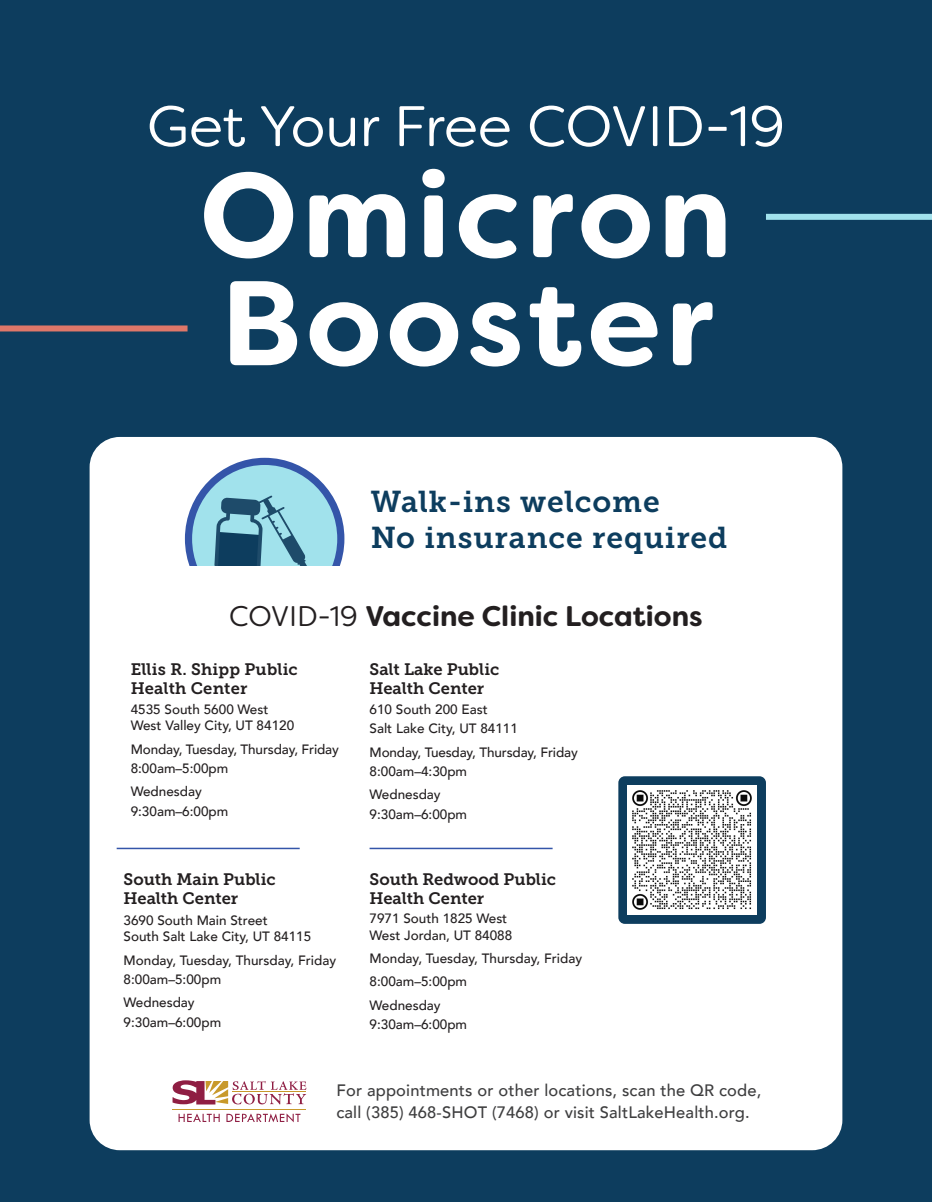
<style>
.page{position:relative;width:932px;height:1202px;background:#0d3d5e}
.page>*{position:absolute;margin:0;border:0;box-sizing:border-box;transform-origin:0 0}
.Paragraph_Style_2{font:700 120px "Filson Soft";letter-spacing:.04em;color:#fff}
.Paragraph_Style_2-2{font:57px "Filson Soft";color:#fff}
.t1{font:30px "Museo Slab 700";letter-spacing:.03em;color:#0d3d5e}
.Paragraph_Style_2-3{font:700 28.35px "Filson Soft";color:#231f20}
.t2{font:16.5px/19.5px "Museo Slab 700";color:#231f20}
.t3{font:500 16.5px "Avenir";letter-spacing:.01em;color:#3e3e3f}
.t4{font:500 13.5px "Avenir";color:#231f20}
.s1{font-weight:400}
</style>
<div class="page">
<div style="left:87px;top:435px;width:757px;height:717px;background:#fff;border-radius:32px"></div>
<div style="left:85px;top:432px;width:761px;height:722px;border:4px solid #0d3d5e;border-radius:32px"></div>
<hr style="left:117px;top:847px;width:183px;height:2px;background:#3455a9">
<hr style="left:369px;top:847px;width:183px;height:2px;background:#3455a9">
<svg style="left:172px;top:1080px;width:134px;height:24px"></svg>
<hr style="left:232px;top:1091px;width:74px;height:1px;background:#c8992b">
<hr style="left:172px;top:1108px;width:134px;height:1px;background:#c8992b">
<svg style="left:178px;top:1113px;width:42px;height:9px"></svg>
<svg style="left:226px;top:1113px;width:74px;height:9px"></svg>
<svg style="left:188px;top:461px;width:153px;height:155px;background:#91cee2"></svg>
<div style="left:185px;top:458px;width:159px;height:162px;border:7px solid #3455a9;border-radius:50%"></div>
<svg style="left:214px;top:495px;width:101px;height:71px;background:#68a2b4"></svg>
<div style="left:201px;top:470px;width:135px;height:137px;border:7px solid #a1e2ec;border-radius:50%"></div>
<div style="left:0;top:325px;width:187px;height:6px;background:#de7769"></div>
<div style="left:766px;top:214px;width:166px;height:6px;background:#a1e2ec"></div>
<div style="left:618px;top:776px;width:148px;height:147px;background:#0d3d5e;border-radius:6px"></div>
<img style="left:627px;top:785px;width:129px;height:129px">
<div style="left:175px;top:566px;width:183px;height:68px;background:#fff"></div>
<p class="Paragraph_Style_2-2" style="left:147px;top:90px;width:639px">Get Your Free COVID-19</p>
<p class="Paragraph_Style_2" style="left:200px;top:138px;width:533px">Omicron</p>
<p class="Paragraph_Style_2" style="left:221px;top:246px;width:494px">Booster</p>
<p class="t1" style="left:371px;top:485px;width:290px">Walk-ins welcome</p>
<p class="t1" style="left:371px;top:521px;width:358px">No insurance required</p>
<p class="Paragraph_Style_2-3" style="left:229px;top:598px;width:475px"><span class="s1">COVID-19</span> Vaccine Clinic Locations</p>
<p class="t2" style="left:131px;top:659px;width:169px">Ellis R. Shipp Public<br>Health Center</p>
<p class="t4" style="left:131px;top:697px;width:139px">4535 South 5600 West</p>
<p class="t4" style="left:131px;top:714px;width:165px">West Valley City, UT 84120</p>
<p class="t4" style="left:131px;top:737px;width:210px">Monday, Tuesday, Thursday, Friday</p>
<p class="t4" style="left:131px;top:756px;width:99px">8:00am–5:00pm</p>
<p class="t4" style="left:131px;top:780px;width:73px">Wednesday</p>
<p class="t4" style="left:131px;top:799px;width:99px">9:30am–6:00pm</p>
<p class="t2" style="left:124px;top:870px;width:154px;line-height:18.6px">South Main Public<br>Health Center</p>
<p class="t4" style="left:124px;top:908px;width:146px">3690 South Main Street</p>
<p class="t4" style="left:124px;top:925px;width:189px">South Salt Lake City, UT 84115</p>
<p class="t4" style="left:124px;top:948px;width:214px">Monday, Tuesday, Thursday, Friday</p>
<p class="t4" style="left:124px;top:967px;width:99px">8:00am–5:00pm</p>
<p class="t4" style="left:124px;top:991px;width:73px">Wednesday</p>
<p class="t4" style="left:124px;top:1010px;width:99px">9:30am–6:00pm</p>
<p class="t2" style="left:369px;top:659px;width:131px">Salt Lake Public<br>Health Center</p>
<p class="t4" style="left:369px;top:697px;width:120px">610 South 200 East</p>
<p class="t4" style="left:369px;top:717px;width:150px">Salt Lake City, UT 84111</p>
<p class="t4" style="left:369px;top:740px;width:210px">Monday, Tuesday, Thursday, Friday</p>
<p class="t4" style="left:369px;top:759px;width:99px">8:00am–4:30pm</p>
<p class="t4" style="left:369px;top:783px;width:73px">Wednesday</p>
<p class="t4" style="left:369px;top:802px;width:99px">9:30am–6:00pm</p>
<p class="t2" style="left:369px;top:870px;width:188px;line-height:18.6px">South Redwood Public<br>Health Center</p>
<p class="t4" style="left:369px;top:907px;width:139px">7971 South 1825 West</p>
<p class="t4" style="left:369px;top:923px;width:144px">West Jordan, UT 84088</p>
<p class="t4" style="left:369px;top:946px;width:214px">Monday, Tuesday, Thursday, Friday</p>
<p class="t4" style="left:369px;top:970px;width:99px">8:00am–5:00pm</p>
<p class="t4" style="left:369px;top:993px;width:73px">Wednesday</p>
<p class="t4" style="left:369px;top:1012px;width:99px">9:30am–6:00pm</p>
<p class="t3" style="left:336px;top:1075px;width:426px">For appointments or other locations, scan the QR code,</p>
<p class="t3" style="left:336px;top:1098px;width:415px">call (385) 468-SHOT (7468) or visit SaltLakeHealth.org.</p>
</div>
